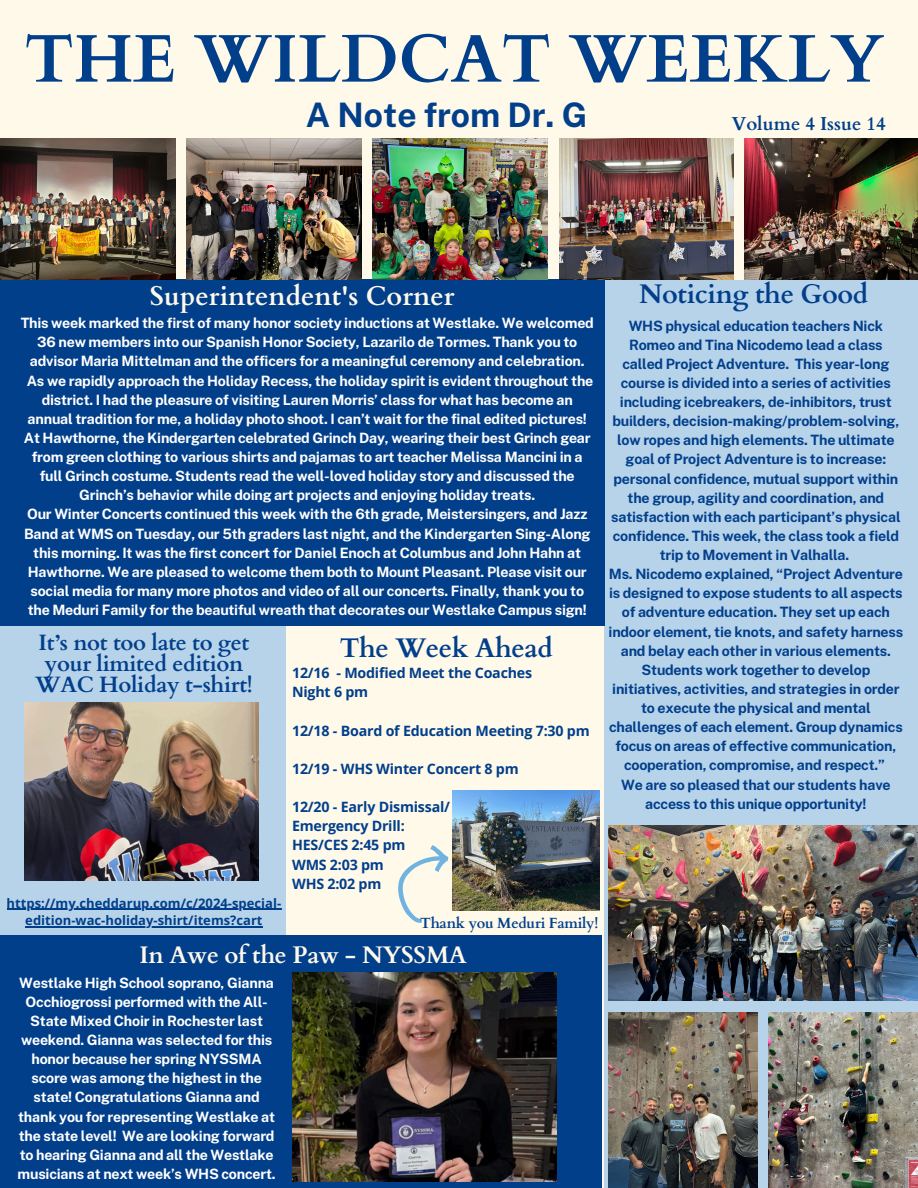
<style>
.page{position:relative;width:918px;height:1188px;background:#fff9ea}
.page>*{position:absolute;margin:0;border:0;box-sizing:border-box;transform-origin:0 0}
.t1{font:700 67.5px "Cardo";color:#023f8b}
.t2{font:700 33.75px "Public Sans";color:#023f8b}
.t3{font:700 27px "Cardo";letter-spacing:-.015em;color:#023f8b}
.t4{font:700 27px "Cardo";color:#fff9ea}
.t5{font:700 24px "Cardo";letter-spacing:-.015em;color:#fff9ea}
.t6{font:700 22.2px/21.3px "Cardo";letter-spacing:-.015em;color:#023f8b;text-align:center}
.t7{font:700 18.75px "Cardo";color:#023f8b}
.t8{font:700 14.7px "Cardo";letter-spacing:-.015em;color:#023f8b}
.t9{font:700 14.25px/19.2px "Public Sans";letter-spacing:-.015em;color:#fff;text-align:center}
.t10{font:700 14.25px/19.2px "Public Sans";letter-spacing:-.015em;color:#023f8b;text-align:center}
.t11{font:700 14.25px/19.2px "Open Sans";letter-spacing:-.015em;color:#023f8b}
.t12{font:700 13.05px "Open Sans";color:#023f8b}
</style>
<div class="page">
<div style="left:0;top:935px;width:602px;height:253px;background:#023f8b"></div>
<div style="left:604px;top:280px;width:314px;height:908px;background:#b7d3ea"></div>
<img style="left:609px;top:825px;width:309px;height:176px">
<img style="left:609px;top:1012px;width:148px;height:176px">
<img style="left:769px;top:1012px;width:149px;height:176px">
<div style="left:0;top:626px;width:285px;height:308px;background:#b7d3ea"></div>
<img style="left:24px;top:702px;width:234px;height:179px">
<div style="left:0;top:279px;width:604px;height:347px;background:#023f8b"></div>
<img style="left:559px;top:138px;width:175px;height:141px">
<img style="left:745px;top:138px;width:173px;height:141px">
<img style="left:0;top:138px;width:176px;height:141px">
<img style="left:187px;top:138px;width:174px;height:141px">
<img style="left:372px;top:138px;width:176px;height:141px">
<img style="left:292px;top:972px;width:264px;height:209px">
<img style="left:453px;top:790px;width:146px;height:120px">
<svg style="left:398px;top:845px;width:50px;height:78px"></svg>
<hr style="left:7px;top:909px;width:274px;height:1px;background:#023f8b">
<hr style="left:25px;top:926px;width:238px;height:1px;background:#023f8b">
<p class="t1" style="left:24px;top:15px;width:861px">THE WILDCAT WEEKLY</p>
<h2 class="t2" style="left:306px;top:95px;width:283px">A Note from Dr. G</h2>
<p class="t7" style="left:732px;top:112px;width:155px">Volume 4 Issue 14</p>
<h5 class="t4" style="left:150px;top:278px;width:306px">Superintendent's Corner</h5>
<p class="t3" style="left:639px;top:277px;width:230px">Noticing the Good</p>
<h3 class="t9" style="left:21px;top:313px;width:575px">This week marked the first of many honor society inductions at Westlake. We welcomed 36 new members into our Spanish Honor Society, Lazarilo de Tormes. Thank you to advisor Maria Mittelman and the officers for a meaningful ceremony and celebration.<br>As we rapidly approach the Holiday Recess, the holiday spirit is evident throughout the district. I had the pleasure of visiting Lauren Morris’ class for what has become an annual tradition for me, a holiday photo shoot. I can’t wait for the final edited pictures!<br>At Hawthorne, the Kindergarten celebrated Grinch Day, wearing their best Grinch gear from green clothing to various shirts and pajamas to art teacher Melissa Mancini in a full Grinch costume. Students read the well-loved holiday story and discussed the Grinch’s behavior while doing art projects and enjoying holiday treats.<br>Our Winter Concerts continued this week with the 6th grade, Meistersingers, and Jazz Band at WMS on Tuesday, our 5th graders last night, and the Kindergarten Sing-Along this morning. It was the first concert for Daniel Enoch at Columbus and John Hahn at Hawthorne. We are pleased to welcome them both to Mount Pleasant. Please visit our social media for many more photos and video of all our concerts. Finally, thank you to the Meduri Family for the beautiful wreath that decorates our Westlake Campus sign!</h3>
<h3 class="t10" style="left:609px;top:316px;width:296px">WHS physical education teachers Nick Romeo and Tina Nicodemo lead a class called Project Adventure. This year-long course is divided into a series of activities including icebreakers, de-inhibitors, trust builders, decision-making/problem-solving, low ropes and high elements. The ultimate goal of Project Adventure is to increase: personal confidence, mutual support within the group, agility and coordination, and satisfaction with each participant’s physical confidence. This week, the class took a field trip to Movement in Valhalla.<br>Ms. Nicodemo explained, “Project Adventure is designed to expose students to all aspects of adventure education. They set up each indoor element, tie knots, and safety harness and belay each other in various elements.<br>Students work together to develop initiatives, activities, and strategies in order to execute the physical and mental challenges of each element. Group dynamics focus on areas of effective communication, cooperation, compromise, and respect.”<br>We are so pleased that our students have access to this unique opportunity!</h3>
<h6 class="t6" style="left:35px;top:632px;width:219px">It’s not too late to get your limited edition<br>WAC Holiday t-shirt!</h6>
<h6 class="t3" style="left:340px;top:631px;width:214px">The Week Ahead</h6>
<h4 class="t11" style="left:292px;top:663px;width:242px">12/16 - Modified Meet the Coaches<br>Night 6 pm</h4>
<p class="t11" style="left:292px;top:721px;width:299px">12/18 - Board of Education Meeting 7:30 pm</p>
<p class="t11" style="left:292px;top:759px;width:228px">12/19 - WHS Winter Concert 8 pm</p>
<h3 class="t11" style="left:292px;top:797px;width:159px">12/20 - Early Dismissal/<br>Emergency Drill:<br>HES/CES 2:45 pm<br>WMS 2:03 pm<br>WHS 2:02 pm</h3>
<h6 class="t12" style="left:7px;top:894px;width:276px">https://my.cheddarup.com/c/2024-special-</h6>
<h6 class="t12" style="left:25px;top:911px;width:239px">edition-wac-holiday-shirt/items?cart</h6>
<p class="t8" style="left:420px;top:913px;width:180px">Thank you Meduri Family!</p>
<h6 class="t5" style="left:140px;top:940px;width:329px">In Awe of the Paw - NYSSMA</h6>
<h6 class="t9" style="left:18px;top:973px;width:259px">Westlake High School soprano, Gianna Occhiogrossi performed with the All-State Mixed Choir in Rochester last weekend. Gianna was selected for this honor because her spring NYSSMA score was among the highest in the state! Congratulations Gianna and thank you for representing Westlake at the state level! We are looking forward to hearing Gianna and all the Westlake musicians at next week’s WHS concert.</h6>
</div>
